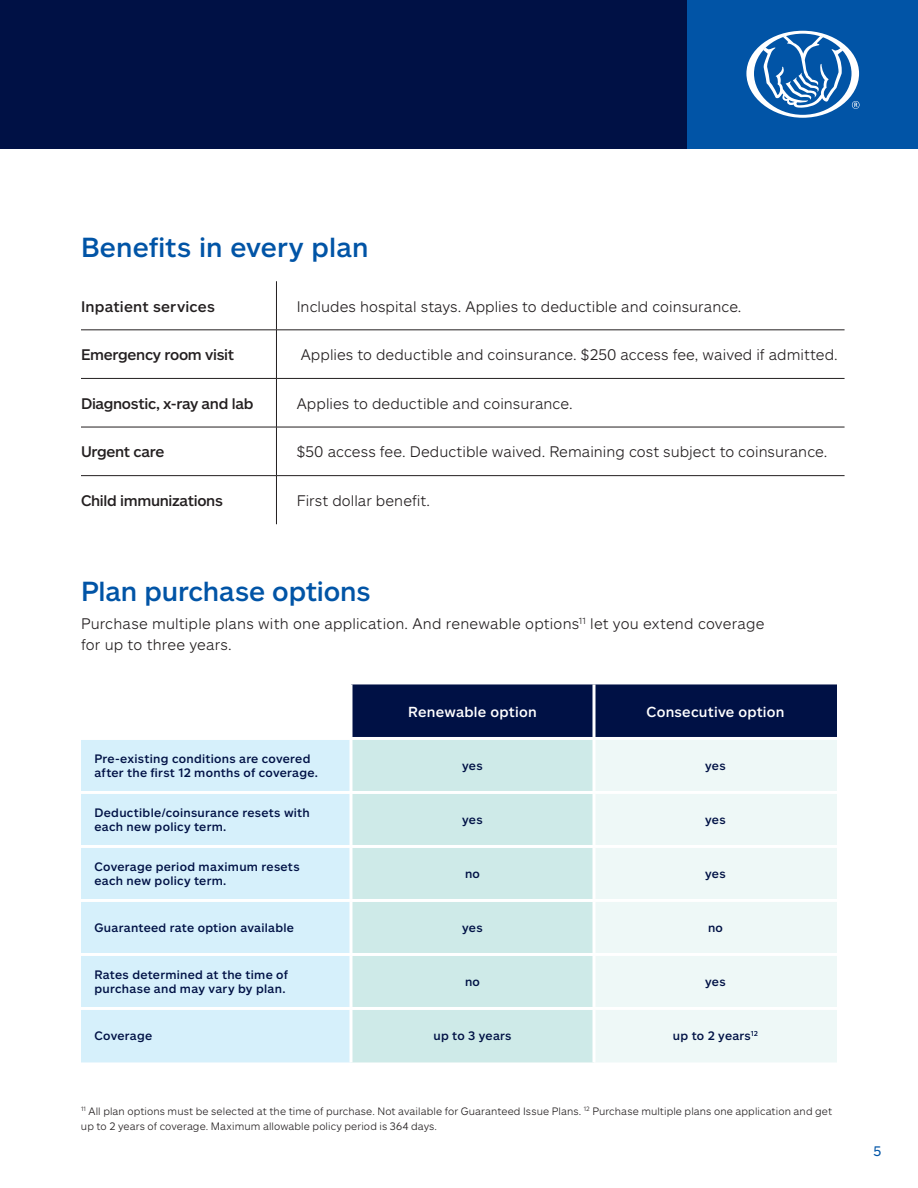
<style>
.page{position:relative;width:918px;height:1188px;background:#fff}
.page>*{position:absolute;margin:0;border:0;box-sizing:border-box;transform-origin:0 0}
.t1{font:500 27px "Allstate Sans";letter-spacing:-.005em;color:#0154a6}
.t2{font:300 15px/21px "Allstate Sans";letter-spacing:.005em;color:#231f20}
.t3{font:500 15px "Allstate Sans";letter-spacing:-.02em;color:#231f20}
.t4{font:500 15px "Allstate Sans";letter-spacing:.015em;color:#231f20}
.t5{font:500 14.25px "Allstate Sans";letter-spacing:.015em;color:#fff}
.t6{font:13.5px "Allstate Sans";color:#0154a6}
.t7{font:500 12px/14.4px "Allstate Sans";letter-spacing:.025em;color:#001145}
.t8{font:300 10.5px/15px "Allstate Sans";letter-spacing:.01em;color:#231f20}
</style>
<div class="page">
<div style="left:0;top:0;width:689px;height:148px;background:#001145"></div>
<div style="left:688px;top:0;width:230px;height:148px;background:#0154a6"></div>
<svg style="left:746px;top:31px;width:114px;height:87px"></svg>
<hr style="left:276px;top:281px;width:1px;height:49px;background:#231f20">
<hr style="left:81px;top:330px;width:195px;height:1px;background:#231f20">
<hr style="left:276px;top:330px;width:569px;height:1px;background:#231f20">
<hr style="left:276px;top:330px;width:1px;height:48px;background:#231f20">
<hr style="left:81px;top:378px;width:195px;height:1px;background:#231f20">
<hr style="left:276px;top:378px;width:569px;height:1px;background:#231f20">
<hr style="left:276px;top:379px;width:1px;height:48px;background:#231f20">
<hr style="left:81px;top:427px;width:195px;height:1px;background:#231f20">
<hr style="left:276px;top:427px;width:569px;height:1px;background:#231f20">
<hr style="left:276px;top:427px;width:1px;height:48px;background:#231f20">
<hr style="left:81px;top:475px;width:195px;height:1px;background:#231f20">
<hr style="left:276px;top:475px;width:569px;height:1px;background:#231f20">
<hr style="left:276px;top:476px;width:1px;height:48px;background:#231f20">
<div style="left:352px;top:684px;width:485px;height:53px;background:#001145"></div>
<div style="left:81px;top:740px;width:269px;height:322px;background:#d6f0fb"></div>
<div style="left:352px;top:740px;width:240px;height:322px;background:#ceeae8"></div>
<div style="left:596px;top:740px;width:241px;height:322px;background:#eef8f7"></div>
<svg style="left:592px;top:684px;width:4px;height:53px"></svg>
<svg style="left:592px;top:740px;width:1px;height:51px"></svg>
<hr style="left:81px;top:791px;width:270px;height:3px;background:#fff">
<hr style="left:351px;top:791px;width:243px;height:3px;background:#fff">
<hr style="left:594px;top:791px;width:243px;height:3px;background:#fff">
<svg style="left:592px;top:794px;width:1px;height:51px"></svg>
<hr style="left:81px;top:845px;width:270px;height:3px;background:#fff">
<hr style="left:351px;top:845px;width:243px;height:3px;background:#fff">
<hr style="left:594px;top:845px;width:243px;height:3px;background:#fff">
<svg style="left:592px;top:848px;width:1px;height:51px"></svg>
<hr style="left:81px;top:899px;width:270px;height:3px;background:#fff">
<hr style="left:351px;top:899px;width:243px;height:3px;background:#fff">
<hr style="left:594px;top:899px;width:243px;height:3px;background:#fff">
<svg style="left:592px;top:902px;width:1px;height:51px"></svg>
<hr style="left:81px;top:953px;width:270px;height:3px;background:#fff">
<hr style="left:351px;top:953px;width:243px;height:3px;background:#fff">
<hr style="left:594px;top:953px;width:243px;height:3px;background:#fff">
<svg style="left:592px;top:956px;width:1px;height:51px"></svg>
<hr style="left:81px;top:1007px;width:270px;height:3px;background:#fff">
<hr style="left:351px;top:1007px;width:243px;height:3px;background:#fff">
<hr style="left:594px;top:1007px;width:243px;height:3px;background:#fff">
<svg style="left:592px;top:1010px;width:1px;height:52px"></svg>
<h1 class="t1" style="left:81px;top:230px;width:289px">Benefits in every plan</h1>
<p class="t4" style="left:81px;top:297px;width:136px">Inpatient services</p>
<p class="t2" style="left:297px;top:295px;width:446px">Includes hospital stays. Applies to deductible and coinsurance.</p>
<p class="t3" style="left:81px;top:345px;width:155px">Emergency room visit</p>
<p class="t2" style="left:301px;top:344px;width:539px">Applies to deductible and coinsurance. $250 access fee, waived if admitted.</p>
<p class="t3" style="left:81px;top:394px;width:174px">Diagnostic, x-ray and lab</p>
<p class="t2" style="left:297px;top:392px;width:278px">Applies to deductible and coinsurance.</p>
<p class="t3" style="left:81px;top:442px;width:85px">Urgent care</p>
<p class="t2" style="left:297px;top:441px;width:532px">$50 access fee. Deductible waived. Remaining cost subject to coinsurance.</p>
<p class="t3" style="left:81px;top:491px;width:143px">Child immunizations</p>
<p class="t2" style="left:297px;top:489px;width:135px">First dollar benefit.</p>
<h1 class="t1" style="left:81px;top:574px;width:291px">Plan purchase options</h1>
<p class="t2" style="left:81px;top:613px;width:685px">Purchase multiple plans with one application. And renewable options<sup>11</sup> let you extend coverage for up to three years.</p>
<p class="t5" style="left:408px;top:703px;width:130px">Renewable option</p>
<p class="t5" style="left:646px;top:703px;width:140px">Consecutive option</p>
<p class="t7" style="left:94px;top:751px;width:225px">Pre-existing conditions are covered after the first 12 months of coverage.</p>
<p class="t7" style="left:462px;top:758px;width:22px">yes</p>
<p class="t7" style="left:705px;top:758px;width:22px">yes</p>
<p class="t7" style="left:94px;top:805px;width:217px">Deductible/coinsurance resets with each new policy term.</p>
<p class="t7" style="left:462px;top:812px;width:22px">yes</p>
<p class="t7" style="left:705px;top:812px;width:22px">yes</p>
<p class="t7" style="left:94px;top:859px;width:207px">Coverage period maximum resets each new policy term.</p>
<p class="t7" style="left:465px;top:866px;width:16px">no</p>
<p class="t7" style="left:705px;top:866px;width:22px">yes</p>
<p class="t7" style="left:95px;top:920px;width:201px">Guaranteed rate option available</p>
<p class="t7" style="left:462px;top:920px;width:22px">yes</p>
<p class="t7" style="left:708px;top:920px;width:16px">no</p>
<p class="t7" style="left:95px;top:967px;width:195px">Rates determined at the time of purchase and may vary by plan.</p>
<p class="t7" style="left:465px;top:974px;width:16px">no</p>
<p class="t7" style="left:705px;top:974px;width:22px">yes</p>
<p class="t7" style="left:95px;top:1028px;width:59px">Coverage</p>
<p class="t7" style="left:433px;top:1028px;width:80px">up to 3 years</p>
<p class="t7" style="left:673px;top:1028px;width:87px">up to 2 years<sup>12</sup></p>
<p class="t8" style="left:81px;top:1103px;width:753px"><sup>11</sup> All plan options must be selected at the time of purchase. Not available for Guaranteed Issue Plans. <sup>12</sup> Purchase multiple plans one application and get up to 2 years of coverage. Maximum allowable policy period is 364 days.</p>
<p class="t6" style="left:874px;top:1142px;width:9px">5</p>
</div>
